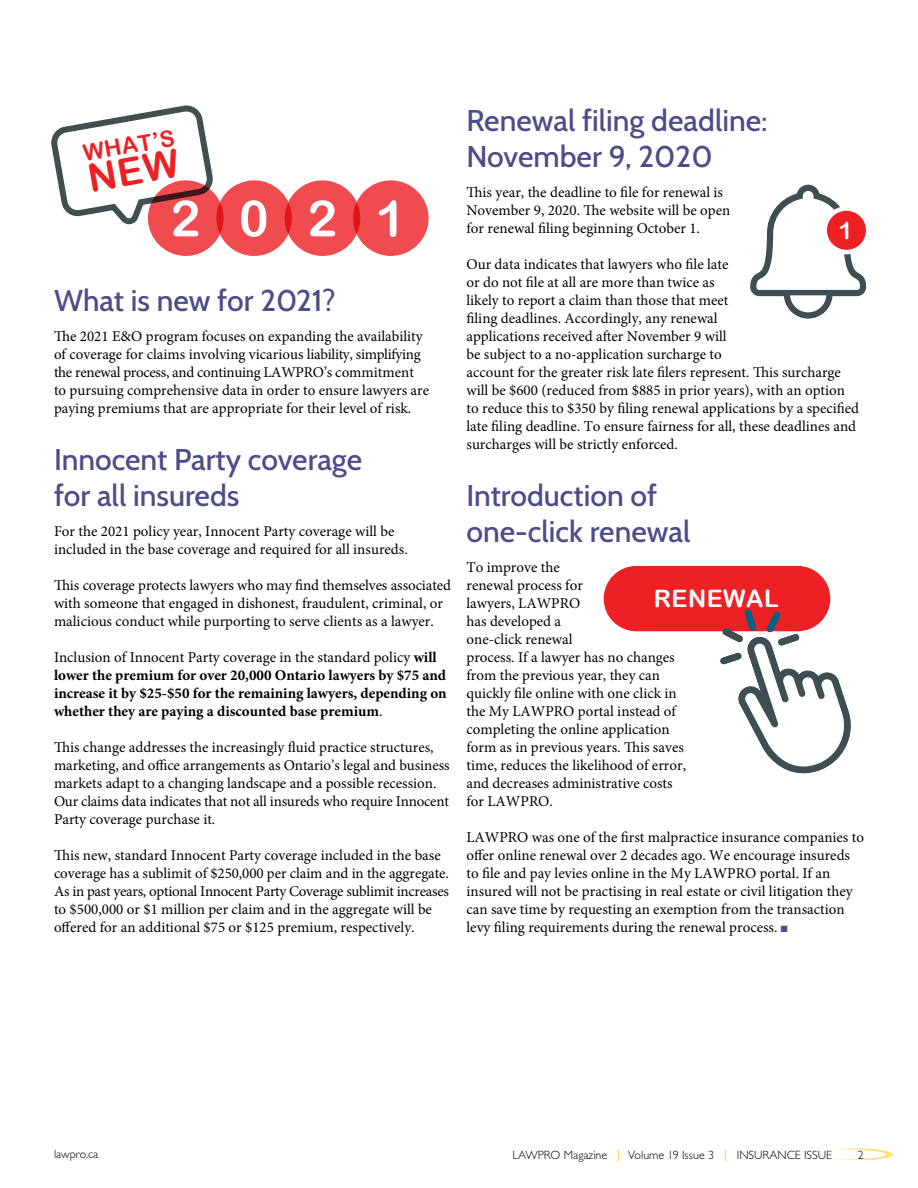
<style>
.page{position:relative;width:918px;height:1188px;background:#fff}
.page>*{position:absolute;margin:0;border:0;box-sizing:border-box;transform-origin:0 0}
.t1{font:50.1px "Arial Rounded MT Bold";color:#fff}
.H2_Feature{font:500 30px/36px "Cabin";color:#4c4d89}
.t2{font:24px "Arial Rounded MT Bold";letter-spacing:.02em;color:#fff}
.t3{font:22.5px "Arial Rounded MT Bold";color:#ed2024}
.Body{font:15px/18px "Minion Pro";color:#000}
.Body-2{font:700 15px/18px "Minion Pro";color:#000}
.t4{font:300 12px "Gill Sans";color:#000}
.s1{font-weight:400}
.s2{color:#4c4d89}
.s3{font-family:"Cabin";font-weight:400;color:#ffd046}
</style>
<div class="page">
<svg style="left:832px;top:1148px;width:44px;height:12px"></svg>
<svg style="left:876px;top:1149px;width:17px;height:11px"></svg>
<svg style="left:750px;top:185px;width:116px;height:134px"></svg>
<svg style="left:720px;top:611px;width:131px;height:162px"></svg>
<div style="left:604px;top:566px;width:226px;height:65px;background:#ed2024;border-radius:33px"></div>
<div style="left:216px;top:180px;width:76px;height:76px;background:#f04c4f;border-radius:50%"></div>
<div style="left:285px;top:180px;width:75px;height:76px;background:#f04c4f;border-radius:50%"></div>
<svg style="left:353px;top:180px;width:76px;height:76px;background:#ef4c4f"></svg>
<div style="left:825px;top:209px;width:43px;height:43px;background:#ed2024;border-radius:50%"></div>
<div style="left:822px;top:206px;width:48px;height:48px;border:4px solid #fff;border-radius:50%"></div>
<svg style="left:51px;top:105px;width:192px;height:150px"></svg>
<h3 class="t3" style="left:81px;top:140px;width:94px;rotate:-10deg">WHAT’S</h3>
<h1 class="t1" style="left:171px;top:189px;width:236px">2021</h1>
<h2 class="H2_Feature" style="left:54px;top:282px;width:283px">What is new for 2021?</h2>
<p class="Body" style="left:54px;top:327px;width:377px">The 2021 E&amp;O program focuses on expanding the availability of coverage for claims involving vicarious liability, simplifying the renewal process, and continuing LAWPRO’s commitment to pursuing comprehensive data in order to ensure lawyers are paying premiums that are appropriate for their level of risk.</p>
<h2 class="H2_Feature" style="left:54px;top:441px;width:310px">Innocent Party coverage for all insureds</h2>
<p class="Body" style="left:54px;top:522px;width:355px">For the 2021 policy year, Innocent Party coverage will be included in the base coverage and required for all insureds.</p>
<p class="Body" style="left:54px;top:576px;width:399px">This coverage protects lawyers who may find themselves associated with someone that engaged in dishonest, fraudulent, criminal, or malicious conduct while purporting to serve clients as a lawyer.</p>
<p class="Body-2" style="left:54px;top:648px;width:394px"><span class="s1">Inclusion of Innocent Party coverage in the standard policy</span> will lower the premium for over 20,000 Ontario lawyers by $75 and increase it by $25-$50 for the remaining lawyers, depending on whether they are paying a discounted base premium<span class="s1">.</span></p>
<p class="Body" style="left:54px;top:738px;width:397px">This change addresses the increasingly fluid practice structures, marketing, and office arrangements as Ontario’s legal and business markets adapt to a changing landscape and a possible recession.<br>Our claims data indicates that not all insureds who require Innocent Party coverage purchase it.</p>
<p class="Body" style="left:54px;top:846px;width:397px">This new, standard Innocent Party coverage included in the base coverage has a sublimit of $250,000 per claim and in the aggregate.<br>As in past years, optional Innocent Party Coverage sublimit increases to $500,000 or $1 million per claim and in the aggregate will be offered for an additional $75 or $125 premium, respectively.</p>
<h2 class="H2_Feature" style="left:466px;top:102px;width:303px">Renewal filing deadline:<br>November 9, 2020</h2>
<p class="Body" style="left:466px;top:183px;width:265px">This year, the deadline to file for renewal is<br>November 9, 2020. The website will be open for renewal filing beginning October 1.</p>
<p class="Body" style="left:466px;top:255px;width:394px">Our data indicates that lawyers who file late<br>or do not file at all are more than twice as<br>likely to report a claim than those that meet<br>filing deadlines. Accordingly, any renewal<br>applications received after November 9 will<br>be subject to a no-application surcharge to<br>account for the greater risk late filers represent. This surcharge will be $600 (reduced from $885 in prior years), with an option to reduce this to $350 by filing renewal applications by a specified late filing deadline. To ensure fairness for all, these deadlines and surcharges will be strictly enforced.</p>
<h2 class="H2_Feature" style="left:466px;top:477px;width:225px">Introduction of one-click renewal</h2>
<p class="Body" style="left:466px;top:558px;width:221px">To improve the<br>renewal process for<br>lawyers, LAWPRO<br>has developed a<br>one-click renewal<br>process. If a lawyer has no changes from the previous year, they can quickly file online with one click in the My LAWPRO portal instead of completing the online application form as in previous years. This saves time, reduces the likelihood of error, and decreases administrative costs for LAWPRO.</p>
<p class="Body" style="left:466px;top:828px;width:399px">LAWPRO was one of the first malpractice insurance companies to offer online renewal over 2 decades ago. We encourage insureds to file and pay levies online in the My LAWPRO portal. If an insured will not be practising in real estate or civil litigation they can save time by requesting an exemption from the transaction levy filing requirements during the renewal process. <span class="s2">■</span></p>
<h3 class="t2" style="left:839px;top:216px;width:16px">1</h3>
<h3 class="t2" style="left:654px;top:585px;width:126px">RENEWAL</h3>
<p class="t4" style="left:54px;top:1147px;width:46px">lawpro.ca</p>
<p class="t4" style="left:512px;top:1148px;width:321px">LAWPRO Magazine <span class="s3">|</span> Volume 19 Issue 3 <span class="s3">|</span> INSURANCE ISSUE</p>
<p class="t4" style="left:858px;top:1148px;width:7px">2</p>
</div>
